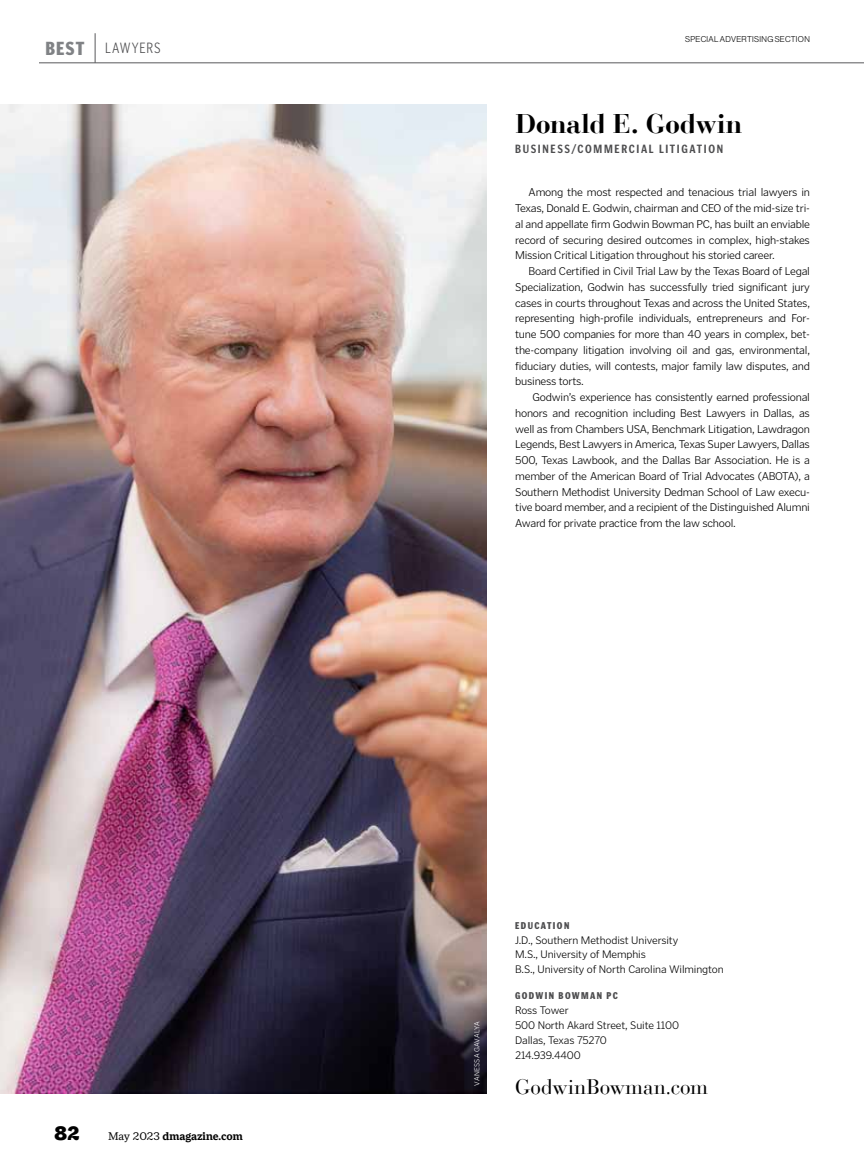
<style>
.page{position:relative;width:864px;height:1161px;background:#fff}
.page>*{position:absolute;margin:0;border:0;box-sizing:border-box;transform-origin:0 0}
.t1{font:700 27px "Bauer Bodoni";letter-spacing:-.01em;color:#000}
.t2{font:21px "Bauer Bodoni";letter-spacing:.005em;color:#000}
.t3{font:900 21px "Macklin Slab";color:#000}
.t4{font:300 15.3px "Poynter Gothic Text Cond";letter-spacing:.06em;color:#4d4d4f}
.t5{font:700 12px "Poynter Gothic Text Cond";letter-spacing:.135em;color:#4d4d4f}
.t6{font:700 12px "Macklin Text";color:#000}
.t7{font:300 11.7px/15.8px "Poynter Gothic Text";letter-spacing:-.02em;color:#000;text-align:justify}
.t8{font:300 11.25px/15px "Poynter Gothic Text";letter-spacing:-.01em;color:#000}
.t9{font:900 9.75px "Poynter Gothic Text Cond";letter-spacing:.14em;color:#4d4d4f}
.t10{font:8.25px "N Haas Grotesk DS Std 45 Lt";letter-spacing:.04em;color:#000}
.t11{font:300 7.5px "Poynter Gothic Text";letter-spacing:.015em;color:#fff}
.s1{font-weight:900;font-size:18.75px;color:#808285}
.s2{font-weight:400}
</style>
<div class="page">
<img style="left:0;top:104px;width:486px;height:990px">
<hr style="left:39px;top:63px;width:825px;height:1px;background:#58595b">
<hr style="left:95px;top:33px;width:1px;height:30px;background:#58595b">
<h3 class="t4" style="left:45px;top:40px;width:117px"><span class="s1">BEST</span> LAWYERS</h3>
<h2 class="t3" style="left:54px;top:1122px;width:27px">82</h2>
<p class="t6" style="left:108px;top:1129px;width:136px"><span class="s2">May 2023</span> dmagazine.com</p>
<p class="t10" style="left:685px;top:34px;width:126px">SPECIAL ADVERTISING SECTION</p>
<h1 class="t1" style="left:515px;top:112px;width:229px">Donald E. Godwin</h1>
<p class="t5" style="left:515px;top:142px;width:210px">BUSINESS/COMMERCIAL LITIGATION</p>
<p class="t7" style="left:515px;top:185px;width:296px;text-indent:13px">Among the most respected and tenacious trial lawyers in Texas, Donald E. Godwin, chairman and CEO of the mid-size tri&shy;al and appellate firm Godwin Bowman PC, has built an enviable record of securing desired outcomes in complex, high-stakes Mission Critical Litigation throughout his storied career.</p>
<p class="t7" style="left:515px;top:263px;width:296px;text-indent:13px">Board Certified in Civil Trial Law by the Texas Board of Legal Specialization, Godwin has successfully tried significant jury cases in courts throughout Texas and across the United States, representing high-profile individuals, entrepreneurs and For&shy;tune 500 companies for more than 40 years in complex, bet&shy;the-company litigation involving oil and gas, environmental, fiduciary duties, will contests, major family law disputes, and business torts.</p>
<p class="t7" style="left:515px;top:389px;width:296px;text-indent:17px">Godwin’s experience has consistently earned professional honors and recognition including Best Lawyers in Dallas, as well as from Chambers USA, Benchmark Litigation, Lawdragon Legends, Best Lawyers in America, Texas Super Lawyers, Dallas 500, Texas Lawbook, and the Dallas Bar Association. He is a member of the American Board of Trial Advocates (ABOTA), a Southern Methodist University Dedman School of Law execu&shy;tive board member, and a recipient of the Distinguished Alumni Award for private practice from the law school.</p>
<p class="t11" style="left:473px;top:1086px;width:66px;rotate:-90deg">VANESSA GAVALYA</p>
<p class="t9" style="left:515px;top:920px;width:56px">EDUCATION</p>
<p class="t8" style="left:515px;top:932px;width:210px">J.D., Southern Methodist University<br>M.S., University of Memphis<br>B.S., University of North Carolina Wilmington</p>
<p class="t9" style="left:515px;top:990px;width:104px">GODWIN BOWMAN PC</p>
<p class="t8" style="left:515px;top:1003px;width:165px">Ross Tower<br>500 North Akard Street, Suite 1100<br>Dallas, Texas 75270<br>214.939.4400</p>
<h2 class="t2" style="left:515px;top:1077px;width:194px">GodwinBowman.com</h2>
</div>
